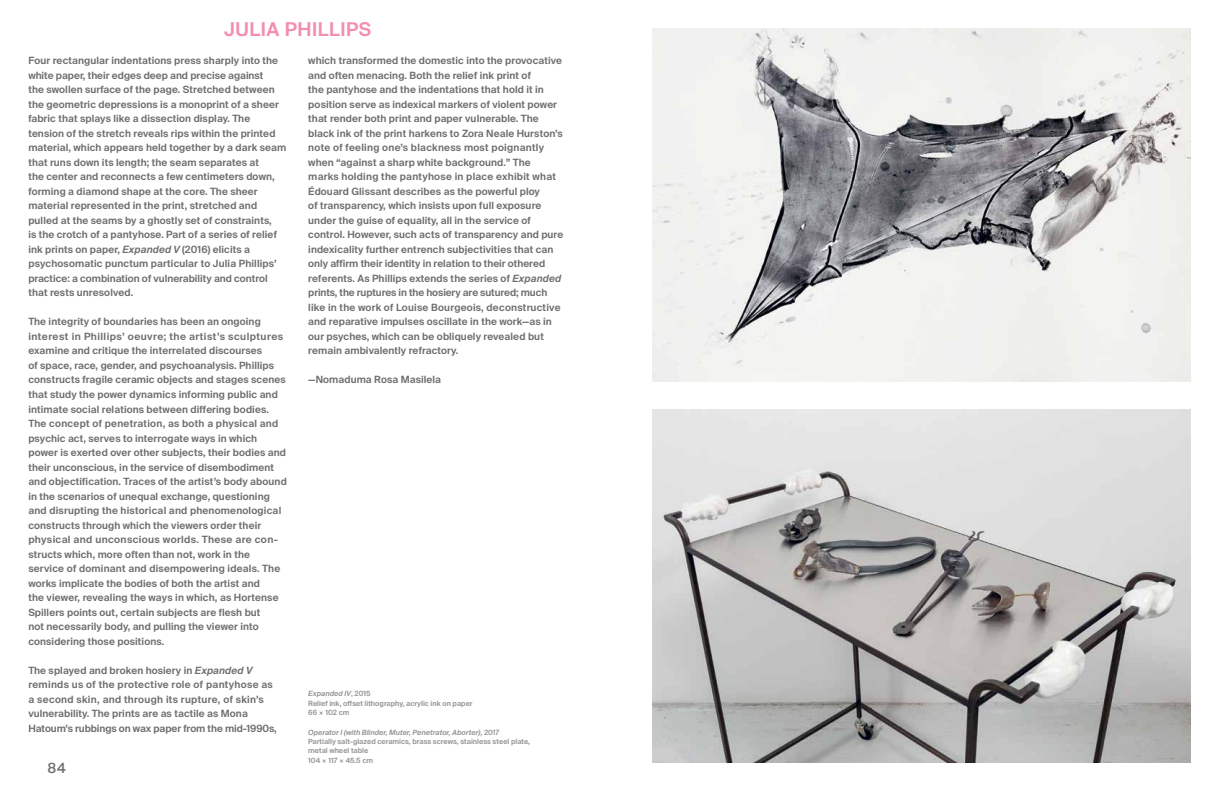
<style>
.page{position:relative;width:1219px;height:791px;background:#fff}
.page>*{position:absolute;margin:0;border:0;box-sizing:border-box;transform-origin:0 0}
.t1{font:600 19px "Suisse Intl";letter-spacing:.03em;color:#f48eb1}
.t2{font:500 14px "Suisse Intl";color:#6d6e71}
.t3{font:600 10px/14.5px "Suisse Intl";letter-spacing:.01em;color:#6d6e71}
.t4{font:600 7.2px/9.3px "Suisse Intl";color:#939598}
.s1{font-style:italic}
</style>
<div class="page">
<img style="left:652px;top:410px;width:539px;height:353px">
<img style="left:652px;top:28px;width:539px;height:353px">
<h1 class="t1" style="left:224px;top:18px;width:149px">JULIA PHILLIPS</h1>
<p class="t3" style="left:28px;top:54px;width:259px">Four rectangular indentations press sharply into the white paper, their edges deep and precise against<br>the swollen surface of the page. Stretched between the geometric depressions is a monoprint of a sheer fabric that splays like a dissection display. The tension of the stretch reveals rips within the printed material, which appears held together by a dark seam that runs down its length; the seam separates at<br>the center and reconnects a few centimeters down, forming a diamond shape at the core. The sheer material represented in the print, stretched and pulled at the seams by a ghostly set of constraints,<br>is the crotch of a pantyhose. Part of a series of relief ink prints on paper, <span class="s1">Expanded V</span> (2016) elicits a psychosomatic punctum particular to Julia Phillips’ practice: a combination of vulnerability and control that rests unresolved.</p>
<p class="t3" style="left:28px;top:315px;width:260px">The integrity of boundaries has been an ongoing interest in Phillips’ oeuvre; the artist’s sculptures examine and critique the interrelated discourses<br>of space, race, gender, and psychoanalysis. Phillips constructs fragile ceramic objects and stages scenes that study the power dynamics informing public and intimate social relations between differing bodies.<br>The concept of penetration, as both a physical and psychic act, serves to interrogate ways in which power is exerted over other subjects, their bodies and their unconscious, in the service of disembodiment and objectification. Traces of the artist’s body abound in the scenarios of unequal exchange, questioning and disrupting the historical and phenomenological constructs through which the viewers order their physical and unconscious worlds. These are con&shy;structs which, more often than not, work in the service of dominant and disempowering ideals. The works implicate the bodies of both the artist and<br>the viewer, revealing the ways in which, as Hortense Spillers points out, certain subjects are flesh but<br>not necessarily body, and pulling the viewer into considering those positions.</p>
<p class="t3" style="left:28px;top:663px;width:250px">The splayed and broken hosiery in <span class="s1">Expanded V </span>reminds us of the protective role of pantyhose as a second skin, and through its rupture, of skin’s vulnerability. The prints are as tactile as Mona Hatoum’s rubbings on wax paper from the mid-1990s,</p>
<p class="t3" style="left:308px;top:54px;width:257px">which transformed the domestic into the provocative and often menacing. Both the relief ink print of<br>the pantyhose and the indentations that hold it in position serve as indexical markers of violent power that render both print and paper vulnerable. The black ink of the print harkens to Zora Neale Hurston’s note of feeling one’s blackness most poignantly when “against a sharp white background.” The marks holding the pantyhose in place exhibit what Édouard Glissant describes as the powerful ploy<br>of transparency, which insists upon full exposure under the guise of equality, all in the service of control. However, such acts of transparency and pure indexicality further entrench subjectivities that can only affirm their identity in relation to their othered referents. As Phillips extends the series of <span class="s1">Expanded </span>prints, the ruptures in the hosiery are sutured; much like in the work of Louise Bourgeois, deconstructive and reparative impulses oscillate in the work—as in our psyches, which can be obliquely revealed but remain ambivalently refractory.</p>
<p class="t3" style="left:308px;top:373px;width:134px">—Nomaduma Rosa Masilela</p>
<p class="t4" style="left:308px;top:689px;width:166px"><span class="s1">Expanded IV</span>, 2015<br>Relief ink, offset lithography, acrylic ink on paper<br>66 × 102 cm</p>
<p class="t4" style="left:308px;top:727px;width:223px"><span class="s1">Operator I (with Blinder, Muter, Penetrator, Aborter)</span>, 2017<br>Partially salt-glazed ceramics, brass screws, stainless steel plate, metal wheel table<br>104 × 117 × 45.5 cm</p>
<h2 class="t2" style="left:48px;top:760px;width:20px">84</h2>
</div>
